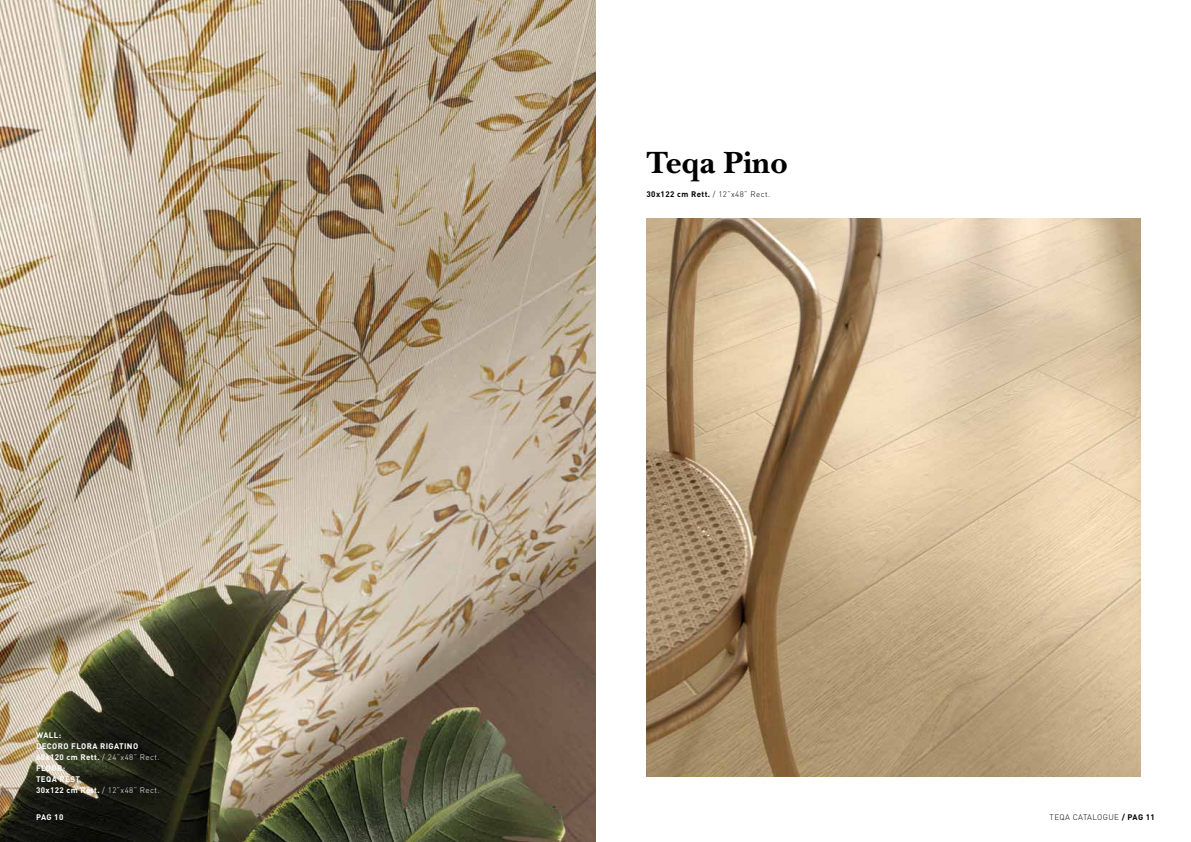
<style>
.page{position:relative;width:1191px;height:842px;background:#fff}
.page>*{position:absolute;margin:0;border:0;box-sizing:border-box;transform-origin:0 0}
.t1{font:700 32px "New Baskerville Std";color:#000}
.t2{font:700 8px/11px "DIN";letter-spacing:.05em;color:#fff}
.t3{font:700 8px "DIN";letter-spacing:.05em;color:#000}
.t4{font:300 8px "DIN";letter-spacing:.05em;color:#000}
.s1{font-weight:300}
.s2{font-weight:700}
</style>
<div class="page">
<img style="left:0;top:0;width:595px;height:842px">
<img style="left:646px;top:218px;width:494px;height:559px">
<p class="t2" style="left:36px;top:729px;width:125px">WALL:<br>DECORO FLORA RIGATINO<br>60x120 cm Rett. <span class="s1">/ 24”x48” Rect.<br></span>FLOOR:<br>TEQA REST<br>30x122 cm Rett. <span class="s1">/ 12”x48” Rect.</span></p>
<h1 class="t1" style="left:646px;top:144px;width:143px">Teqa Pino</h1>
<p class="t3" style="left:646px;top:189px;width:125px">30x122 cm Rett. <span class="s1">/ 12”x48” Rect.</span></p>
<p class="t2" style="left:36px;top:811px;width:29px">PAG 10</p>
<p class="t4" style="left:1049px;top:812px;width:107px">TEQA CATALOGUE <span class="s2">/ PAG 11</span></p>
</div>
